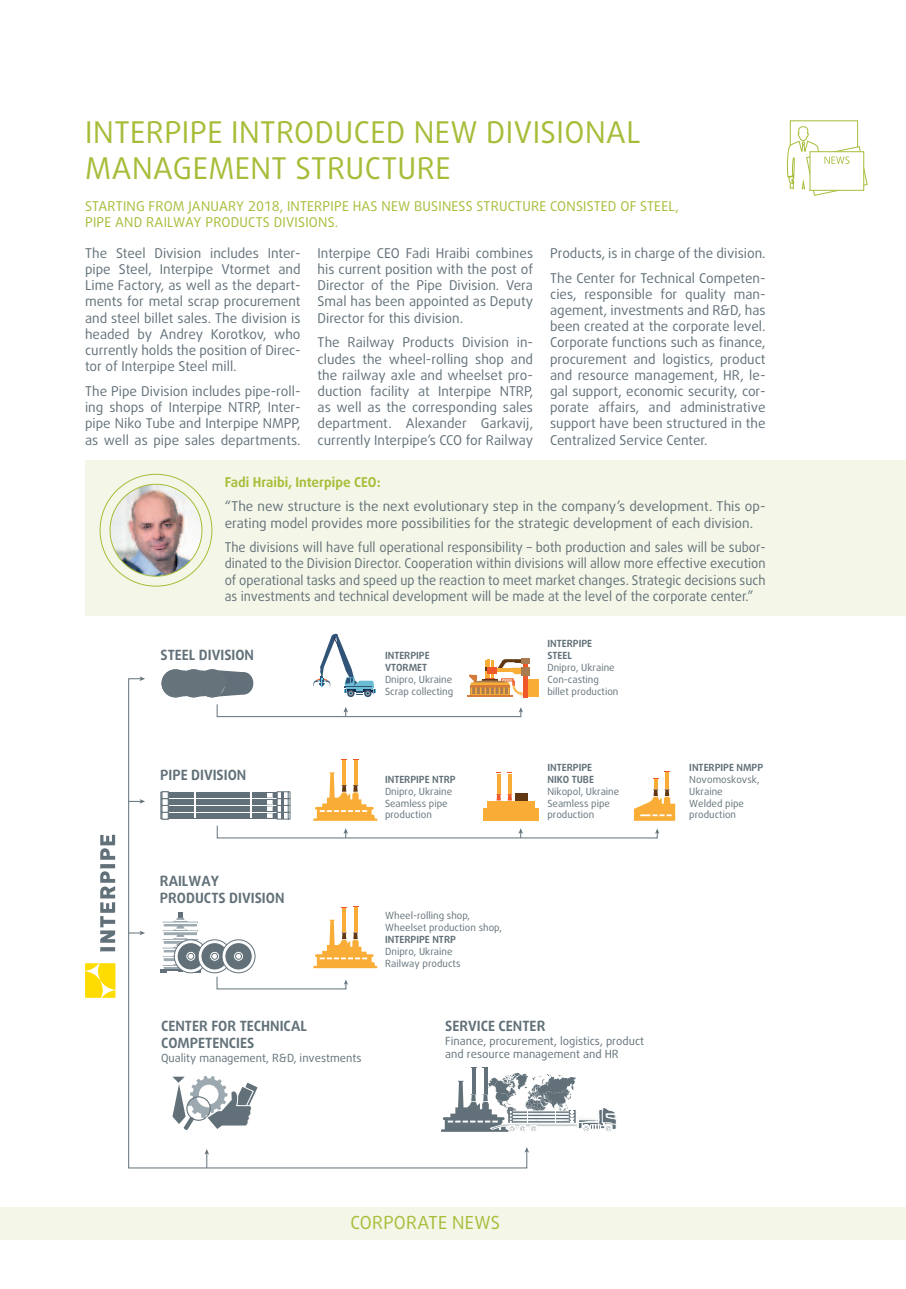
<style>
.page{position:relative;width:906px;height:1289px;background:#fff}
.page>*{position:absolute;margin:0;border:0;box-sizing:border-box;transform-origin:0 0}
.t1{font:30px/36px "Daxline Pro";letter-spacing:.015em;color:#a7bd39}
.t2{font:18px "Daxline Pro";color:#a7bd39}
.t3{font:700 14.1px/17px "Daxline Pro";color:#617079}
.t4{font:700 14.1px/17px "Daxline Pro";color:#627179}
.t5{font:13.5px/16.2px "Daxline Pro";color:#627179;text-align:justify}
.t6{font:13.5px/16.2px "Daxline Pro";color:#627179;text-align:justify;scale:.95 1}
.t7{font:13.5px "Daxline Pro";letter-spacing:.015em;color:#a7bd39}
.t8{font:700 13.5px "Daxline Pro";color:#a7bd39}
.t9{font:11.25px/13.5px "Daxline Pro";color:#627179}
.t10{font:9.9px/11.9px "Daxline Pro";color:#627179}
.t11{font:700 9.9px/11.9px "Daxline Pro";color:#627179}
</style>
<div class="page">
<div style="left:85px;top:460px;width:821px;height:156px;background:#f4f6e7"></div>
<div style="left:0;top:1206px;width:906px;height:33px;background:#f4f6e7"></div>
<img style="left:110px;top:484px;width:92px;height:92px;border-radius:46px">
<div style="left:790px;top:120px;width:68px;height:69px;background:linear-gradient(to right,#fff,#fff)"></div>
<svg style="left:786px;top:126px;width:82px;height:70px"></svg>
<svg style="left:100px;top:834px;width:15px;height:117px"></svg>
<svg style="left:85px;top:963px;width:30px;height:34px"></svg>
<svg style="left:128px;top:678px;width:399px;height:490px"></svg>
<svg style="left:524px;top:1146px;width:5px;height:6px"></svg>
<svg style="left:139px;top:676px;width:6px;height:5px"></svg>
<svg style="left:204px;top:1148px;width:5px;height:19px"></svg>
<svg style="left:129px;top:930px;width:16px;height:5px"></svg>
<svg style="left:129px;top:799px;width:16px;height:4px"></svg>
<svg style="left:216px;top:976px;width:132px;height:13px"></svg>
<svg style="left:217px;top:703px;width:306px;height:14px"></svg>
<svg style="left:441px;top:1066px;width:175px;height:72px"></svg>
<svg style="left:172px;top:1075px;width:87px;height:55px"></svg>
<div style="left:178px;top:912px;width:5px;height:59px;background:#627179"></div>
<svg style="left:174px;top:939px;width:33px;height:33px"></svg>
<div style="left:177px;top:942px;width:27px;height:28px;background:#728087;border-radius:50%"></div>
<svg style="left:160px;top:917px;width:40px;height:56px"></svg>
<svg style="left:198px;top:939px;width:33px;height:33px"></svg>
<div style="left:198px;top:939px;width:33px;height:34px;border:1px solid #627179;border-radius:50%"></div>
<div style="left:201px;top:942px;width:27px;height:28px;background:#627179;border-radius:50%"></div>
<div style="left:201px;top:942px;width:27px;height:28px;border:1px solid #fff;border-radius:50%"></div>
<div style="left:209px;top:951px;width:11px;height:10px;border:1px solid #627179;border-radius:50%"></div>
<svg style="left:212px;top:953px;width:6px;height:6px"></svg>
<div style="left:211px;top:953px;width:7px;height:6px;border:1px solid #627179;border-radius:50%"></div>
<svg style="left:222px;top:939px;width:33px;height:33px"></svg>
<div style="left:222px;top:939px;width:33px;height:34px;border:1px solid #627179;border-radius:50%"></div>
<div style="left:225px;top:942px;width:27px;height:28px;background:#627179;border-radius:50%"></div>
<div style="left:225px;top:942px;width:27px;height:28px;border:1px solid #fff;border-radius:50%"></div>
<div style="left:233px;top:951px;width:11px;height:10px;border:1px solid #627179;border-radius:50%"></div>
<svg style="left:235px;top:953px;width:6px;height:6px"></svg>
<div style="left:235px;top:953px;width:7px;height:6px;border:1px solid #627179;border-radius:50%"></div>
<div style="left:163px;top:792px;width:125px;height:5px;background:#627179"></div>
<div style="left:163px;top:813px;width:125px;height:5px;background:#627179"></div>
<div style="left:163px;top:806px;width:125px;height:5px;background:#627179"></div>
<div style="left:163px;top:799px;width:125px;height:5px;background:#627179"></div>
<svg style="left:161px;top:791px;width:8px;height:28px"></svg>
<svg style="left:194px;top:792px;width:1px;height:26px"></svg>
<div style="left:235px;top:672px;width:18px;height:22px;background:#627179;border-radius:50%"></div>
<svg style="left:162px;top:669px;width:83px;height:28px;background:#738087"></svg>
<hr style="left:354px;top:760px;width:3px;height:24px;background:#faad36">
<hr style="left:342px;top:760px;width:4px;height:24px;background:#faad36">
<hr style="left:354px;top:907px;width:3px;height:24px;background:#faad36">
<hr style="left:342px;top:907px;width:4px;height:24px;background:#faad36">
<svg style="left:313px;top:919px;width:64px;height:49px"></svg>
<div style="left:525px;top:679px;width:13px;height:18px;background:#faad36"></div>
<hr style="left:467px;top:695px;width:46px;height:2px;background:#d47b3a">
<hr style="left:523px;top:658px;width:4px;height:39px;background:#f15829">
<svg style="left:469px;top:659px;width:58px;height:37px"></svg>
<div style="left:487px;top:667px;width:10px;height:6px;background:#f15829"></div>
<div style="left:521px;top:666px;width:8px;height:9px;background:#a97b50"></div>
<div style="left:521px;top:658px;width:8px;height:6px;background:#a97b50"></div>
<svg style="left:313px;top:634px;width:62px;height:61px"></svg>
<svg style="left:217px;top:770px;width:458px;height:68px"></svg>
<h1 class="t1" style="left:85px;top:114px;width:557px">INTERPIPE INTRODUCEd NEW DIVISIONAL<br>MANAGEMENT STRUCTURE</h1>
<p class="t7" style="left:85px;top:198px;width:16px">Starting</p>
<p class="t7" style="left:149px;top:198px;width:10px">from</p>
<p class="t7" style="left:188px;top:198px;width:14px">Januar</p>
<p class="t7" style="left:236px;top:198px;width:63px">y 2018, Interpipe</p>
<p class="t7" style="left:353px;top:198px;width:9px">has</p>
<p class="t7" style="left:381px;top:198px;width:41px">ne w business</p>
<p class="t7" style="left:476px;top:198px;width:9px">structure</p>
<p class="t7" style="left:550px;top:198px;width:9px">consisted</p>
<p class="t7" style="left:620px;top:198px;width:35px">of Steel</p>
<p class="t7" style="left:675px;top:198px;width:5px">,</p>
<p class="t7" style="left:85px;top:214px;width:40px">Pipe and</p>
<p class="t7" style="left:146px;top:214px;width:76px">Railway Products</p>
<p class="t7" style="left:274px;top:214px;width:16px">Division</p>
<p class="t7" style="left:328px;top:214px;width:12px">S.</p>
<p class="t5" style="left:85px;top:245px;width:217px">The Steel Division includes Inter&shy;pipe Steel, Interpipe Vtormet and Lime Factory, as well as the depart&shy;ments for metal scrap procurement and steel billet sales. The division is headed by Andrey Korotkov, who currently holds the position of Direc&shy;tor of Interpipe Steel mill.</p>
<p class="t5" style="left:85px;top:383px;width:217px">The Pipe Division includes pipe-roll&shy;ing shops of Interpipe NTRP, Inter&shy;pipe Niko Tube and Interpipe NMPP, as well as pipe sales departments.</p>
<p class="t5" style="left:317px;top:245px;width:217px">Interpipe CEO Fadi Hraibi combines his current position with the post of Director of the Pipe Division. Vera Smal has been appointed as Deputy Director for this division.</p>
<p class="t5" style="left:317px;top:334px;width:217px">The Railway Products Division in&shy;cludes the wheel-rolling shop and the railway axle and wheelset pro&shy;duction facility at Interpipe NTRP, as well as the corresponding sales department. Alexander Garkavij, currently Interpipe’s CCO for Railway</p>
<p class="t5" style="left:550px;top:240px;width:217px;line-height:24.8px">Products, is in charge of the division.<br>The Center for Technical Competen-</p>
<p class="t5" style="left:550px;top:286px;width:217px">cies, responsible for quality man&shy;agement, investments and R&amp;D, has been created at the corporate level.<br>Corporate functions such as finance, procurement and logistics, product and resource management, HR, le&shy;gal support, economic security, cor&shy;porate affairs, and administrative support have been structured in the Centralized Service Center.</p>
<p class="t8" style="left:225px;top:473px;width:158px">Fadi Hraibi, Interpipe CEO:</p>
<p class="t5" style="left:225px;top:498px;width:542px">“The new structure is the next evolutionary step in the company’s development. This op&shy;erating model provides more possibilities for the strategic development of each division.</p>
<p class="t6" style="left:225px;top:539px;width:571px">The divisions will have full operational responsibility – both production and sales will be subor&shy;dinated to the Division Director. Cooperation within divisions will allow more effective execution of operational tasks and speed up the reaction to meet market changes. Strategic decisions such as investments and technical development will be made at the level of the corporate center.”</p>
<p class="t3" style="left:160px;top:646px;width:95px">STEEL DIVISION</p>
<p class="t11" style="left:385px;top:649px;width:46px">INTERPIPE<br>VTORMET</p>
<p class="t10" style="left:385px;top:673px;width:70px">Dnipro, Ukraine<br>Scrap collecting</p>
<p class="t11" style="left:547px;top:637px;width:46px">INTERPIPE<br>STEEL</p>
<p class="t10" style="left:547px;top:661px;width:72px">Dnipro, Ukraine<br>Con-casting billet production</p>
<p class="t3" style="left:160px;top:766px;width:88px">PIPE DIVISION</p>
<p class="t11" style="left:385px;top:773px;width:72px">INTERPIPE NTRP</p>
<p class="t10" style="left:385px;top:785px;width:69px">Dnipro, Ukraine<br>Seamless pipe production</p>
<p class="t11" style="left:547px;top:761px;width:48px">INTERPIPE<br>NIKO TUBE</p>
<p class="t10" style="left:547px;top:785px;width:73px">Nikopol, Ukraine<br>Seamless pipe production</p>
<p class="t11" style="left:689px;top:761px;width:75px">INTERPIPE NMPP</p>
<p class="t10" style="left:689px;top:773px;width:72px">Novomoskovsk,<br>Ukraine<br>Welded pipe production</p>
<p class="t3" style="left:160px;top:872px;width:126px">RAILWAY<br>PRODUCTS DIVISION</p>
<p class="t10" style="left:385px;top:909px;width:118px">Wheel-rolling shop,<br>Wheelset production shop,</p>
<p class="t11" style="left:385px;top:933px;width:72px">INTERPIPE NTRP</p>
<p class="t10" style="left:385px;top:945px;width:77px">Dnipro, Ukraine<br>Railway products</p>
<p class="t4" style="left:161px;top:1017px;width:147px">CENTER FOR TECHNICAL<br>COMPETENCIES</p>
<p class="t9" style="left:161px;top:1050px;width:202px">Quality management, R&amp;D, investments</p>
<p class="t4" style="left:445px;top:1017px;width:102px">SERVICE CENTER</p>
<p class="t9" style="left:445px;top:1033px;width:200px">Finance, procurement, logistics, product and resource management and HR</p>
<h2 class="t2" style="left:350px;top:1211px;width:22px">Corporate</h2>
<h2 class="t2" style="left:452px;top:1211px;width:47px">news</h2>
</div>
